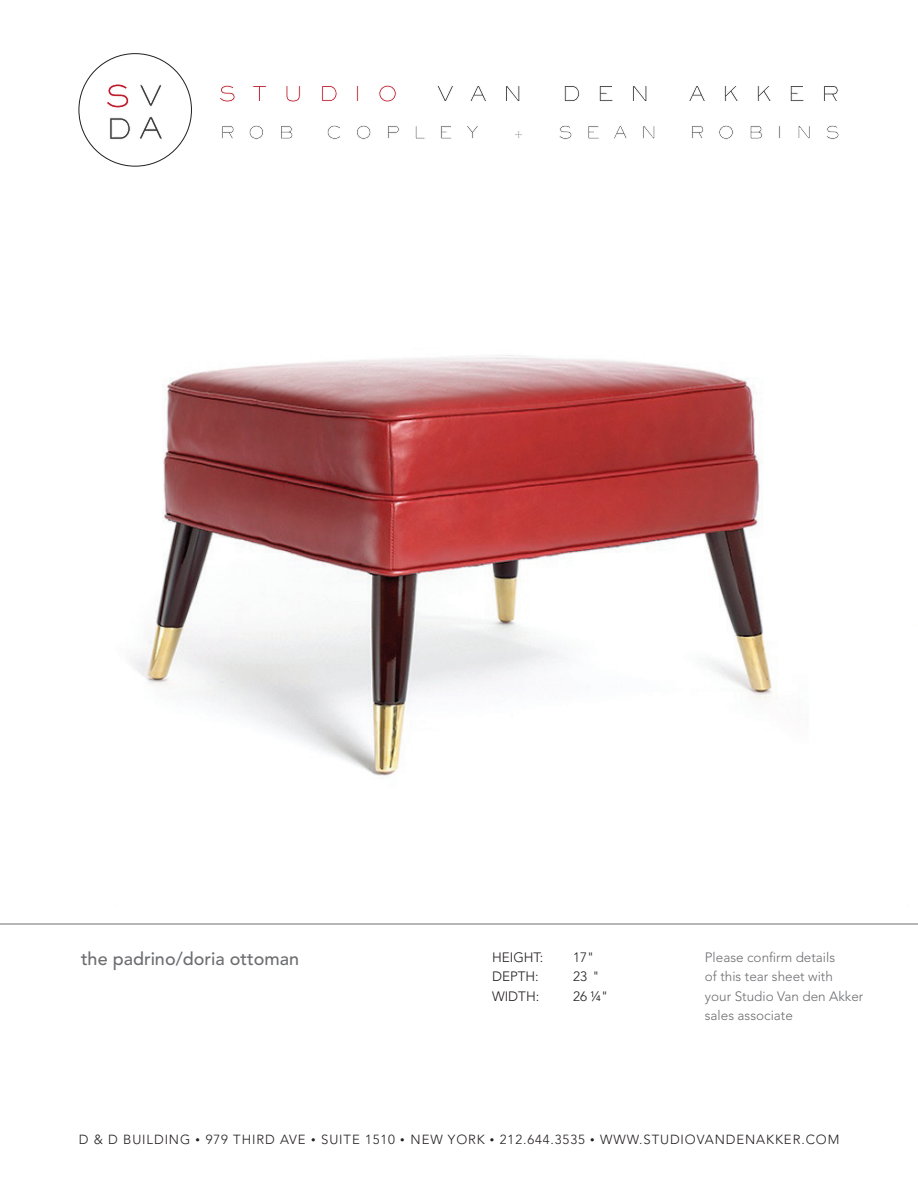
<style>
.page{position:relative;width:918px;height:1188px;background:#fff}
.page>*{position:absolute;margin:0;border:0;box-sizing:border-box;transform-origin:0 0}
.t1{font:500 18px "Avenir";color:#6c6d70}
.t2{font:300 13.5px/19.5px "Avenir";color:#6c6d70}
.t3{font:300 13.5px "Avenir";color:#231f20}
.t4{font:300 13.2px "Avenir";letter-spacing:.07em;color:#231f20}
.s1{font-size:9px}
</style>
<div class="page">
<img style="left:131px;top:355px;width:647px;height:421px">
<hr style="left:0;top:924px;width:918px;height:1px;background:#6c6d70">
<svg style="left:222px;top:125px;width:12px;height:14px"></svg>
<svg style="left:249px;top:125px;width:14px;height:14px"></svg>
<svg style="left:281px;top:125px;width:12px;height:14px"></svg>
<svg style="left:327px;top:125px;width:13px;height:14px"></svg>
<svg style="left:357px;top:125px;width:14px;height:14px"></svg>
<svg style="left:388px;top:125px;width:11px;height:13px"></svg>
<svg style="left:415px;top:126px;width:10px;height:13px"></svg>
<svg style="left:440px;top:126px;width:12px;height:13px"></svg>
<svg style="left:467px;top:126px;width:11px;height:13px"></svg>
<svg style="left:515px;top:131px;width:7px;height:7px"></svg>
<svg style="left:559px;top:125px;width:13px;height:14px"></svg>
<svg style="left:588px;top:126px;width:11px;height:13px"></svg>
<svg style="left:614px;top:126px;width:13px;height:13px"></svg>
<svg style="left:643px;top:126px;width:12px;height:13px"></svg>
<svg style="left:692px;top:125px;width:12px;height:14px"></svg>
<svg style="left:719px;top:125px;width:15px;height:14px"></svg>
<svg style="left:750px;top:126px;width:12px;height:13px"></svg>
<svg style="left:779px;top:126px;width:1px;height:12px"></svg>
<svg style="left:798px;top:126px;width:12px;height:13px"></svg>
<svg style="left:826px;top:125px;width:13px;height:14px"></svg>
<svg style="left:220px;top:85px;width:15px;height:17px"></svg>
<svg style="left:252px;top:86px;width:14px;height:15px"></svg>
<svg style="left:286px;top:86px;width:15px;height:16px"></svg>
<svg style="left:321px;top:85px;width:16px;height:17px"></svg>
<svg style="left:357px;top:86px;width:2px;height:15px"></svg>
<svg style="left:379px;top:85px;width:17px;height:17px"></svg>
<svg style="left:437px;top:86px;width:16px;height:15px"></svg>
<svg style="left:470px;top:86px;width:16px;height:15px"></svg>
<svg style="left:506px;top:86px;width:14px;height:15px"></svg>
<svg style="left:564px;top:86px;width:16px;height:15px"></svg>
<svg style="left:599px;top:86px;width:14px;height:15px"></svg>
<svg style="left:633px;top:86px;width:14px;height:15px"></svg>
<svg style="left:689px;top:86px;width:16px;height:15px"></svg>
<svg style="left:724px;top:86px;width:14px;height:15px"></svg>
<svg style="left:757px;top:86px;width:14px;height:15px"></svg>
<svg style="left:790px;top:86px;width:14px;height:15px"></svg>
<svg style="left:824px;top:85px;width:14px;height:16px"></svg>
<svg style="left:107px;top:84px;width:22px;height:24px"></svg>
<svg style="left:140px;top:84px;width:21px;height:23px"></svg>
<svg style="left:109px;top:117px;width:22px;height:23px"></svg>
<svg style="left:140px;top:116px;width:22px;height:23px"></svg>
<p class="t1" style="left:81px;top:949px;width:220px">the padrino/doria ottoman</p>
<p class="t2" style="left:705px;top:947px;width:160px">Please confirm details<br>of this tear sheet with<br>your Studio Van den Akker sales associate</p>
<p class="t3" style="left:492px;top:949px;width:53px">HEIGHT:</p>
<p class="t3" style="left:573px;top:949px;width:23px">17"</p>
<p class="t3" style="left:492px;top:969px;width:48px">DEPTH:</p>
<p class="t3" style="left:573px;top:969px;width:28px">23 "</p>
<p class="t3" style="left:492px;top:988px;width:49px">WIDTH:</p>
<p class="t3" style="left:573px;top:988px;width:37px">26 ¼"</p>
<p class="t4" style="left:79px;top:1132px;width:762px">D &amp; D BUILDING <span class="s1">•</span> 979 THIRD AVE <span class="s1">•</span> SUITE 1510 <span class="s1">•</span> NEW YORK <span class="s1">•</span> 212.644.3535 <span class="s1">•</span> WWW.STUDIOVANDENAKKER.COM</p>
</div>
